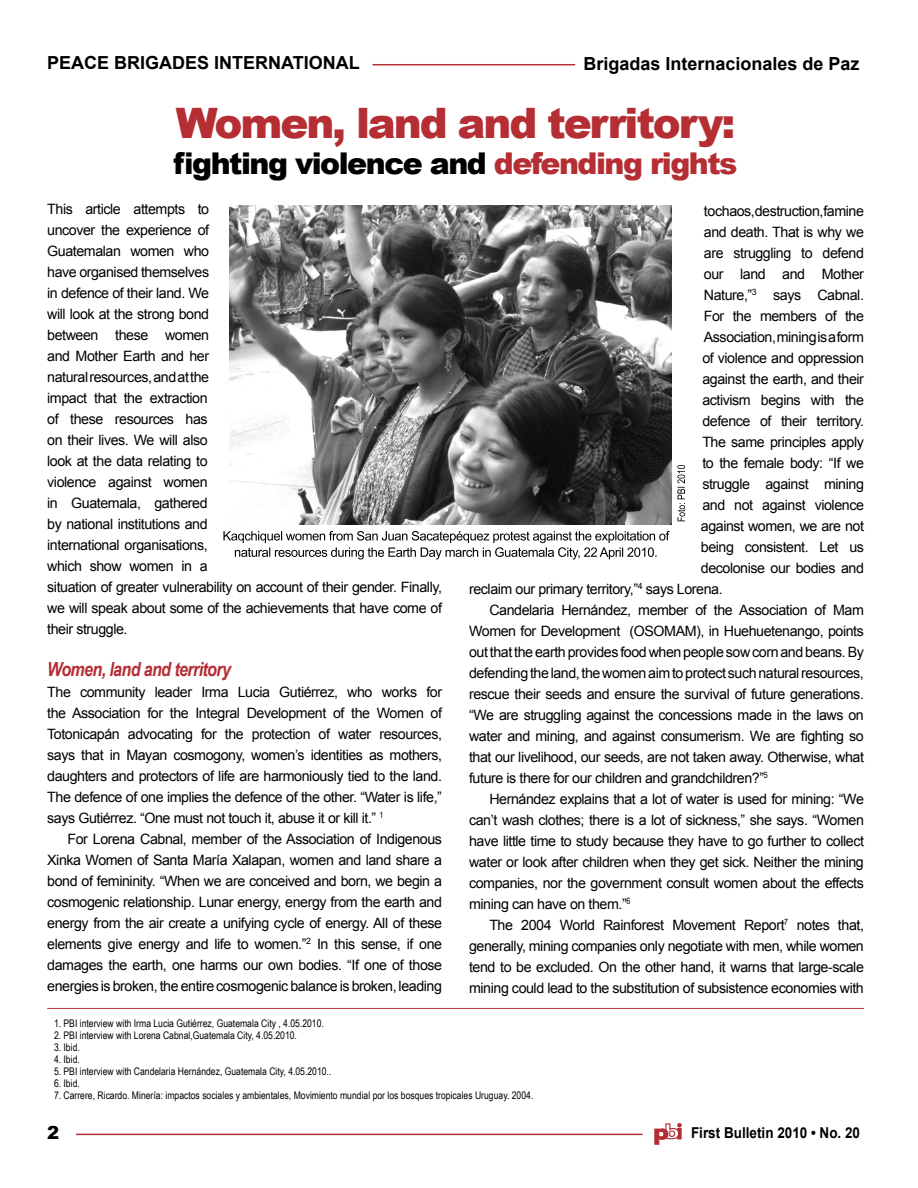
<style>
.page{position:relative;width:918px;height:1188px;background:#fff}
.page>*{position:absolute;margin:0;border:0;box-sizing:border-box;transform-origin:0 0}
.t1{font:900 42px "Arial";letter-spacing:-.05em;color:#b42e34}
.t2{font:900 30px "Arial";letter-spacing:-.05em;color:#000}
.t3{font:italic 700 19.5px "Arial Narrow";letter-spacing:-.03em;color:#b42e34}
.t4{font:700 18px "Arial";color:#000}
.t5{font:700 15px "Arial";color:#000;scale:.9 1}
.t6{font:14.25px/21px "Arial";letter-spacing:-.03em;color:#000;text-align:justify}
.t7{font:10.5px "Arial Narrow";color:#000}
.s1{color:#b42e34}
</style>
<div class="page">
<hr style="left:76px;top:1134px;width:566px;height:1px;background:#b42e34">
<svg style="left:654px;top:1123px;width:27px;height:22px"></svg>
<hr style="left:372px;top:64px;width:203px;height:1px;background:#b42e34">
<hr style="left:47px;top:1008px;width:817px;height:1px;background:#b6343a">
<img style="left:230px;top:206px;width:442px;height:318px">
<svg style="left:677px;top:465px;width:8px;height:56px"></svg>
<svg style="left:223px;top:531px;width:447px;height:29px"></svg>
<p class="t4" style="left:47px;top:52px;width:314px">PEACE BRIGADES INTERNATIONAL</p>
<p class="t4" style="left:584px;top:53px;width:278px">Brigadas Internacionales de Paz</p>
<h1 class="t1" style="left:176px;top:100px;width:561px">Women, land and territory:</h1>
<h2 class="t2" style="left:174px;top:147px;width:565px">fighting violence and <span class="s1">defending rights</span></h2>
<p class="t6" style="left:47px;top:199px;width:396px;text-align:left">This article attempts to<br>uncover the experience of<br>Guatemalan women who<br>have organised themselves<br>in defence of their land. We<br>will look at the strong bond<br>between these women<br>and Mother Earth and her<br>natural resources, and at the<br>impact that the extraction<br>of these resources has<br>on their lives. We will also<br>look at the data relating to<br>violence against women<br>in Guatemala, gathered<br>by national institutions and<br>international organisations,<br>which show women in a<br>situation of greater vulnerability on account of their gender. Finally, we will speak about some of the achievements that have come of their struggle.</p>
<h3 class="t3" style="left:47px;top:658px;width:185px">Women, land and territory</h3>
<p class="t6" style="left:47px;top:682px;width:396px">The community leader Irma Lucia Gutiérrez, who works for the Association for the Integral Development of the Women of Totonicapán advocating for the protection of water resources, says that in Mayan cosmogony, women’s identities as mothers, daughters and protectors of life are harmoniously tied to the land.<br>The defence of one implies the defence of the other. “Water is life,” says Gutiérrez. “One must not touch it, abuse it or kill it.” <sup>1</sup></p>
<p class="t6" style="left:47px;top:829px;width:396px;text-indent:20px">For Lorena Cabnal, member of the Association of Indigenous Xinka Women of Santa María Xalapan, women and land share a bond of femininity. “When we are conceived and born, we begin a cosmogenic relationship. Lunar energy, energy from the earth and energy from the air create a unifying cycle of energy. All of these elements give energy and life to women.”<sup>2</sup> In this sense, if one damages the earth, one harms our own bodies. “If one of those energies is broken, the entire cosmogenic balance is broken, leading</p>
<p class="t6" style="left:704px;top:200px;width:162px">to chaos, destruction, famine</p>
<p class="t6" style="left:704px;top:221px;width:162px">and death. That is why we</p>
<p class="t6" style="left:704px;top:242px;width:162px">are struggling to defend</p>
<p class="t6" style="left:704px;top:263px;width:162px">our land and Mother</p>
<p class="t6" style="left:704px;top:284px;width:162px">Nature,”<sup>3</sup> says Cabnal.</p>
<p class="t6" style="left:704px;top:305px;width:162px">For the members of the</p>
<p class="t6" style="left:704px;top:326px;width:162px">Association, mining is a form</p>
<p class="t6" style="left:702px;top:347px;width:163px">of violence and oppression</p>
<p class="t6" style="left:702px;top:368px;width:163px">against the earth, and their</p>
<p class="t6" style="left:702px;top:389px;width:163px">activism begins with the</p>
<p class="t6" style="left:702px;top:410px;width:163px">defence of their territory.</p>
<p class="t6" style="left:702px;top:431px;width:163px">The same principles apply</p>
<p class="t6" style="left:702px;top:452px;width:163px">to the female body: “If we</p>
<p class="t6" style="left:702px;top:473px;width:163px">struggle against mining</p>
<p class="t6" style="left:702px;top:494px;width:163px">and not against violence</p>
<p class="t6" style="left:701px;top:515px;width:165px">against women, we are not</p>
<p class="t6" style="left:701px;top:536px;width:165px">being consistent. Let us</p>
<p class="t6" style="left:701px;top:557px;width:165px">decolonise our bodies and</p>
<p class="t6" style="left:469px;top:578px;width:255px">reclaim our primary territory,”<sup>4</sup> says Lorena.</p>
<p class="t6" style="left:489px;top:599px;width:376px">Candelaria Hernández, member of the Association of Mam</p>
<p class="t6" style="left:469px;top:620px;width:396px">Women for Development (OSOMAM), in Huehuetenango, points</p>
<p class="t6" style="left:469px;top:641px;width:396px">out that the earth provides food when people sow corn and beans. By</p>
<p class="t6" style="left:469px;top:662px;width:396px">defending the land, the women aim to protect such natural resources,</p>
<p class="t6" style="left:469px;top:683px;width:396px">rescue their seeds and ensure the survival of future generations.</p>
<p class="t6" style="left:469px;top:704px;width:396px">“We are struggling against the concessions made in the laws on</p>
<p class="t6" style="left:469px;top:725px;width:396px">water and mining, and against consumerism. We are fighting so</p>
<p class="t6" style="left:469px;top:746px;width:396px">that our livelihood, our seeds, are not taken away. Otherwise, what</p>
<p class="t6" style="left:469px;top:767px;width:300px">future is there for our children and grandchildren?”<sup>5</sup></p>
<p class="t6" style="left:489px;top:788px;width:376px">Hernández explains that a lot of water is used for mining: “We</p>
<p class="t6" style="left:469px;top:809px;width:396px">can’t wash clothes; there is a lot of sickness,” she says. “Women</p>
<p class="t6" style="left:469px;top:830px;width:396px">have little time to study because they have to go further to collect</p>
<p class="t6" style="left:469px;top:851px;width:396px">water or look after children when they get sick. Neither the mining</p>
<p class="t6" style="left:469px;top:872px;width:396px">companies, nor the government consult women about the effects</p>
<p class="t6" style="left:469px;top:893px;width:163px">mining can have on them.”<sup>6</sup></p>
<p class="t6" style="left:489px;top:914px;width:376px">The 2004 World Rainforest Movement Report<sup>7</sup> notes that,</p>
<p class="t6" style="left:469px;top:935px;width:396px">generally, mining companies only negotiate with men, while women</p>
<p class="t6" style="left:469px;top:956px;width:396px">tend to be excluded. On the other hand, it warns that large-scale</p>
<p class="t6" style="left:469px;top:977px;width:396px">mining could lead to the substitution of subsistence economies with</p>
<p class="t7" style="left:54px;top:1017px;width:271px">1. PBI interview with Irma Lucia Gutiérrez, Guatemala City , 4.05.2010.</p>
<p class="t7" style="left:54px;top:1029px;width:244px">2. PBI interview with Lorena Cabnal,Guatemala City, 4.05.2010.</p>
<p class="t7" style="left:54px;top:1041px;width:27px">3. Ibid.</p>
<p class="t7" style="left:54px;top:1053px;width:27px">4. Ibid.</p>
<p class="t7" style="left:54px;top:1065px;width:279px">5. PBI interview with Candelaria Hernández, Guatemala City, 4.05.2010..</p>
<p class="t7" style="left:54px;top:1077px;width:27px">6. Ibid.</p>
<p class="t7" style="left:54px;top:1089px;width:481px">7. Carrere, Ricardo. Minería: impactos sociales y ambientales, Movimiento mundial por los bosques tropicales Uruguay. 2004.</p>
<p class="t5" style="left:691px;top:1124px;width:189px">First Bulletin 2010 • No. 20</p>
</div>
